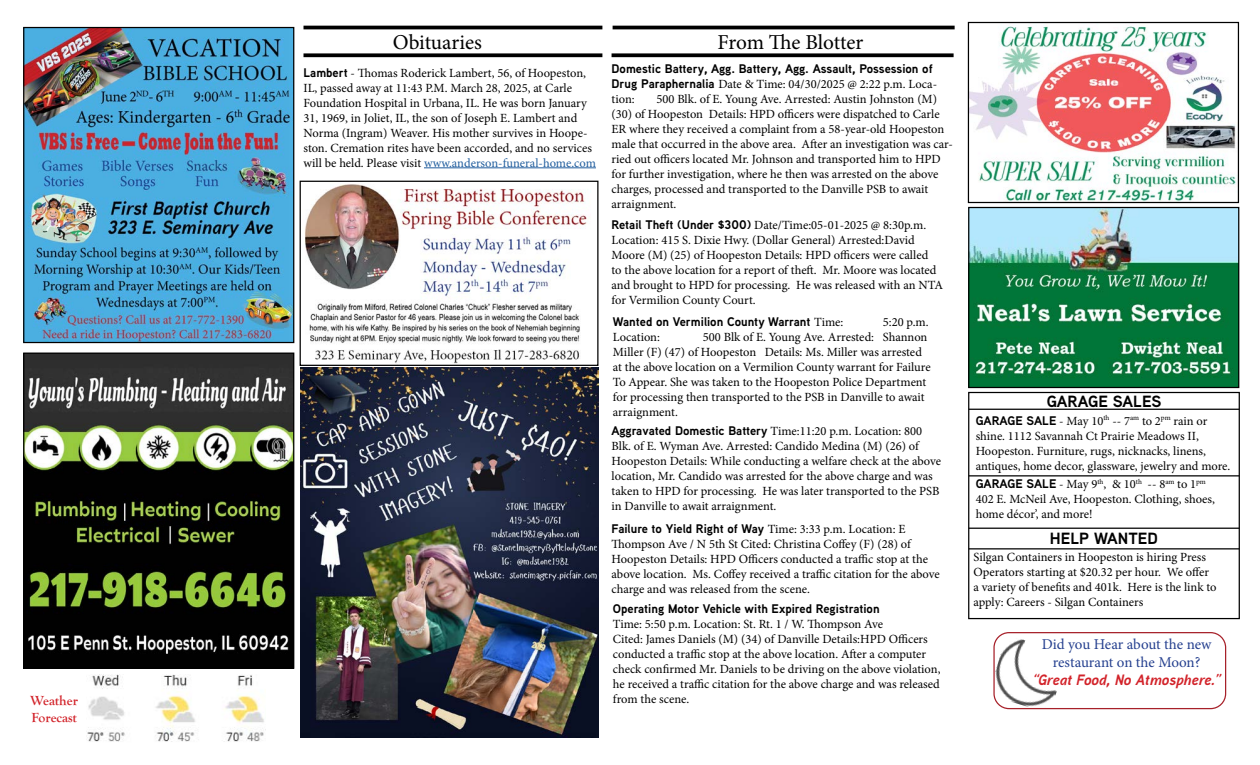
<style>
.page{position:relative;width:1260px;height:765px;background:#fff}
.page>*{position:absolute;margin:0;border:0;box-sizing:border-box;transform-origin:0 0}
.t1{font:21.25px "Minion Pro";letter-spacing:-.01em;color:#000}
.t2{font:700 16.25px "Aaux Next";color:#000}
.t3{font:15px/18px "Minion Pro";letter-spacing:-.005em;color:#25408f;text-align:center}
.t4{font:italic 700 15px "Aaux Next";color:#d2232a}
.t5{font:700 13.75px/16.5px "Goudy Old Style T";letter-spacing:-.005em;color:#d2232a}
.t6{font:12.5px/15px "Minion Pro";color:#000}
.t7{font:700 12.5px "Aaux Next";color:#000}
.s1{font-family:"Aaux Next";font-weight:700}
.s2{color:#215e9e}
.s3{font-family:"Minion Pro";font-weight:400}
</style>
<div class="page">
<hr style="left:613px;top:26px;width:342px;height:3px;background:#000">
<svg style="left:612px;top:53px;width:342px;height:4px"></svg>
<img style="left:970px;top:209px;width:267px;height:177px">
<div style="left:968px;top:207px;width:271px;height:181px;border:1px solid #000"></div>
<img style="left:25px;top:29px;width:267px;height:312px">
<div style="left:23px;top:27px;width:271px;height:316px;border:1px solid #000"></div>
<div style="left:968px;top:392px;width:272px;height:227px;border:1px solid #000"></div>
<hr style="left:969px;top:409px;width:270px;height:1px;background:#000">
<hr style="left:969px;top:528px;width:270px;height:1px;background:#000">
<hr style="left:969px;top:548px;width:270px;height:1px;background:#000">
<hr style="left:969px;top:475px;width:270px;height:1px;background:#000">
<img style="left:970px;top:26px;width:267px;height:175px">
<div style="left:968px;top:22px;width:271px;height:181px;border:1px solid #000"></div>
<hr style="left:304px;top:26px;width:298px;height:3px;background:#000">
<svg style="left:304px;top:53px;width:298px;height:4px"></svg>
<hr style="left:424px;top:168px;width:172px;height:1px;background:#215e9e">
<div style="left:993px;top:632px;width:233px;height:77px;border:1px solid #a7212a;border-radius:15px"></div>
<img style="left:993px;top:635px;width:75px;height:75px">
<img style="left:25px;top:355px;width:267px;height:312px">
<div style="left:23px;top:353px;width:271px;height:316px;border:1px solid #000"></div>
<img style="left:305px;top:184px;width:282px;height:180px">
<div style="left:300px;top:181px;width:298px;height:185px;border:1px solid #000"></div>
<img style="left:300px;top:367px;width:298px;height:370px">
<img style="left:87px;top:674px;width:177px;height:68px">
<p class="t5" style="left:31px;top:693px;width:49px">Weather<br>Forecast</p>
<h1 class="t1" style="left:393px;top:28px;width:91px">Obituaries</h1>
<p class="t6" style="left:304px;top:65px;width:294px"><span class="s1">Lambert</span> - Thomas Roderick Lambert, 56, of Hoopeston, IL, passed away at 11:43 P.M. March 28, 2025, at Carle Foundation Hospital in Urbana, IL. He was born January 31, 1969, in Joliet, IL, the son of Joseph E. Lambert and Norma (Ingram) Weaver. His mother survives in Hoope&shy;ston. Cremation rites have been accorded, and no services will be held. Please visit <span class="s2">www.anderson-funeral-home.com</span></p>
<h1 class="t1" style="left:718px;top:28px;width:147px">From The Blotter</h1>
<p class="t7" style="left:612px;top:60px;width:323px">Domestic Battery, Agg. Battery, Agg. Assault, Possession of</p>
<p class="t6" style="left:612px;top:77px;width:327px"><span class="s1">Drug Paraphernalia</span> Date &amp; Time: 04/30/2025 @ 2:22 p.m. Loca&shy;tion:</p>
<p class="t6" style="left:612px;top:92px;width:343px;text-indent:45px">500 Blk. of E. Young Ave. Arrested: Austin Johnston (M) (30) of Hoopeston Details: HPD officers were dispatched to Carle ER where they received a complaint from a 58-year-old Hoopeston male that occurred in the above area. After an investigation was car&shy;ried out officers located Mr. Johnson and transported him to HPD for further investigation, where he then was arrested on the above charges, processed and transported to the Danville PSB to await arraignment.</p>
<p class="t6" style="left:612px;top:218px;width:333px"><span class="s1">Retail Theft (Under $300)</span> Date/Time:05-01-2025 @ 8:30p.m.<br>Location: 415 S. Dixie Hwy. (Dollar General) Arrested:David Moore (M) (25) of Hoopeston Details: HPD officers were called<br>to the above location for a report of theft. Mr. Moore was located and brought to HPD for processing. He was released with an NTA for Vermilion County Court.</p>
<p class="t7" style="left:613px;top:313px;width:232px">Wanted on Vermilion County Warrant <span class="s3">Time:</span></p>
<p class="t6" style="left:883px;top:315px;width:47px">5:20 p.m.</p>
<p class="t6" style="left:613px;top:330px;width:49px">Location:</p>
<p class="t6" style="left:613px;top:330px;width:319px;text-indent:90px">500 Blk of E. Young Ave. Arrested: Shannon Miller (F) (47) of Hoopeston Details: Ms. Miller was arrested at the above location on a Vermilion County warrant for Failure To Appear. She was taken to the Hoopeston Police Department for processing then transported to the PSB in Danville to await arraignment.</p>
<p class="t6" style="left:612px;top:424px;width:331px"><span class="s1">Aggravated Domestic Battery</span> Time:11:20 p.m. Location: 800<br>Blk. of E. Wyman Ave. Arrested: Candido Medina (M) (26) of Hoopeston Details: While conducting a welfare check at the above location, Mr. Candido was arrested for the above charge and was taken to HPD for processing. He was later transported to the PSB in Danville to await arraignment.</p>
<p class="t7" style="left:612px;top:520px;width:295px">Failure to Yield Right of Way <span class="s3">Time: 3:33 p.m. Location: E</span></p>
<p class="t6" style="left:612px;top:537px;width:330px">Thompson Ave / N 5th St Cited: Christina Coffey (F) (28) of Hoopeston Details: HPD Officers conducted a traffic stop at the above location. Ms. Coffey received a traffic citation for the above charge and was released from the scene.</p>
<p class="t7" style="left:613px;top:599px;width:268px">Operating Motor Vehicle with Expired Registration</p>
<p class="t6" style="left:613px;top:616px;width:329px">Time: 5:50 p.m. Location: St. Rt. 1 / W. Thompson Ave<br>Cited: James Daniels (M) (34) of Danville Details:HPD Officers conducted a traffic stop at the above location. After a computer check confirmed Mr. Daniels to be driving on the above violation, he received a traffic citation for the above charge and was released from the scene.</p>
<h2 class="t2" style="left:1047px;top:389px;width:116px">GARAGE SALES</h2>
<p class="t6" style="left:976px;top:413px;width:256px"><span class="s1">GARAGE SALE</span> - May 10<sup>th</sup> -- 7<sup>am</sup> to 2<sup>pm</sup> rain or shine. 1112 Savannah Ct Prairie Meadows II, Hoopeston. Furniture, rugs, nicknacks, linens, antiques, home decor, glassware, jewelry and more.</p>
<p class="t6" style="left:976px;top:477px;width:241px"><span class="s1">GARAGE SALE</span> - May 9<sup>th</sup>, &amp; 10<sup>th</sup> -- 8<sup>am</sup> to 1<sup>pm<br></sup>402 E. McNeil Ave, Hoopeston. Clothing, shoes, home décor’, and more!</p>
<p class="t6" style="left:974px;top:550px;width:245px">Silgan Containers in Hoopeston is hiring Press Operators starting at $20.32 per hour. We offer a variety of benefits and 401k. Here is the link to apply: Careers - Silgan Containers</p>
<h2 class="t2" style="left:1050px;top:527px;width:110px">HELP WANTED</h2>
<p class="t3" style="left:1042px;top:635px;width:171px">Did you Hear about the new restaurant on the Moon?</p>
<p class="t4" style="left:1033px;top:669px;width:188px">“Great Food, No Atmosphere.”</p>
</div>
